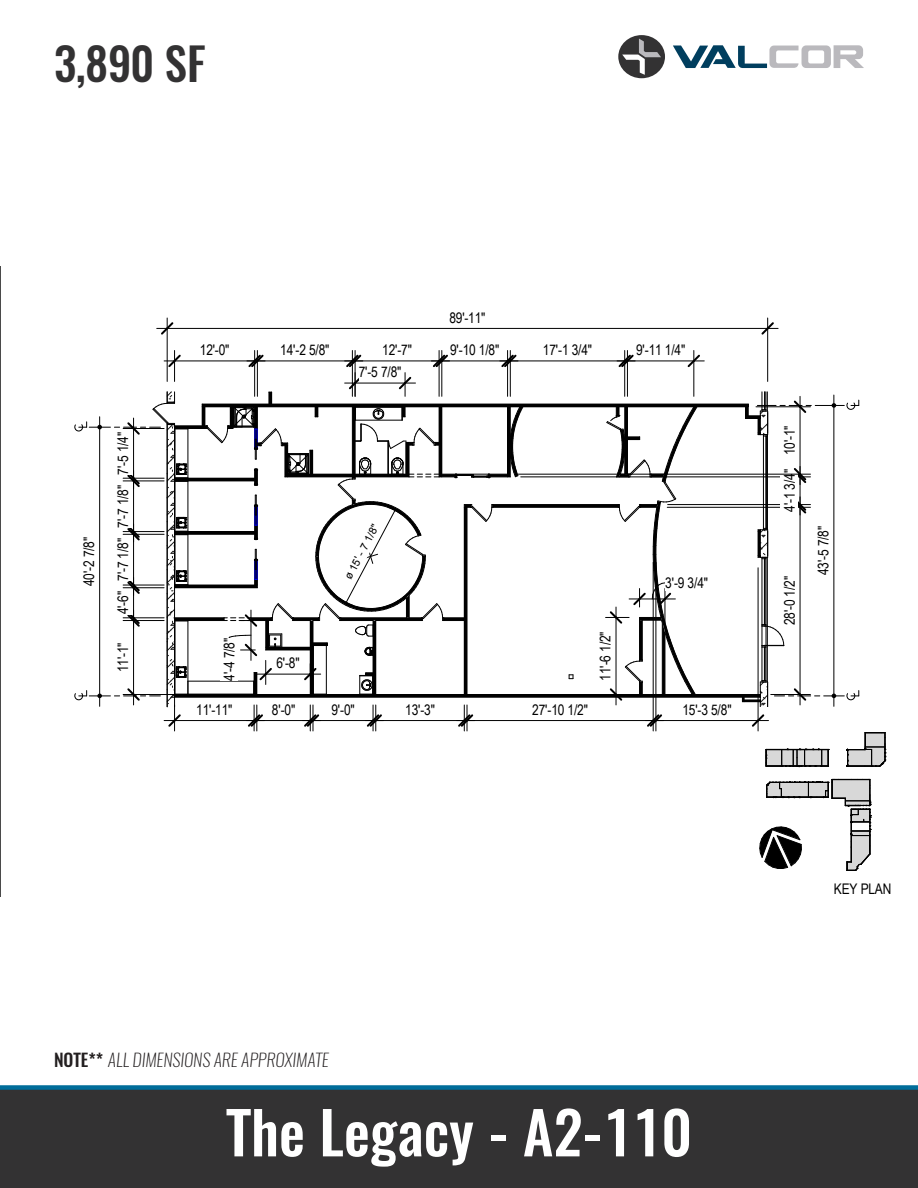
<style>
.page{position:relative;width:918px;height:1188px;background:#fff}
.page>*{position:absolute;margin:0;border:0;box-sizing:border-box;transform-origin:0 0}
.t1{font:500 58.5px "Oswald";color:#fff}
.t2{font:500 45px "Oswald";color:#333233}
.t3{font:italic 200 17.7px "Oswald";color:#231f20}
.t4{font:14.7px "Arial Narrow";letter-spacing:-.01em;color:#000}
.t5{font:10.8px "Arial";color:#000}
.s1{font-weight:500;font-style:normal}
</style>
<div class="page">
<div style="left:0;top:1086px;width:918px;height:102px;background:#333233"></div>
<div style="left:0;top:1085px;width:918px;height:5px;background:#006d9a"></div>
<svg style="left:673px;top:45px;width:191px;height:23px"></svg>
<div style="left:618px;top:35px;width:47px;height:43px;background:#333233;border-radius:50%"></div>
<svg style="left:622px;top:39px;width:39px;height:36px"></svg>
<hr style="left:202px;top:404px;width:546px;height:3px;background:#000">
<hr style="left:175px;top:695px;width:585px;height:2px;background:#000">
<hr style="left:175px;top:697px;width:567px;height:1px;background:#000">
<hr style="left:695px;top:694px;width:65px;height:1px;background:#000">
<hr style="left:157px;top:328px;width:621px;height:1px;background:#000">
<svg style="left:760px;top:318px;width:16px;height:19px"></svg>
<hr style="left:767px;top:328px;width:1px;height:53px;background:#000">
<svg style="left:159px;top:318px;width:16px;height:19px"></svg>
<hr style="left:167px;top:328px;width:1px;height:53px;background:#000">
<hr style="left:645px;top:720px;width:124px;height:1px;background:#000">
<hr style="left:667px;top:507px;width:133px;height:1px;background:#000">
<hr style="left:668px;top:504px;width:132px;height:1px;background:#000">
<hr style="left:521px;top:477px;width:279px;height:1px;background:#000">
<hr style="left:518px;top:474px;width:282px;height:1px;background:#000">
<hr style="left:617px;top:361px;width:87px;height:1px;background:#000">
<svg style="left:74px;top:350px;width:628px;height:381px"></svg>
<hr style="left:627px;top:361px;width:1px;height:35px;background:#000">
<div style="left:636px;top:342px;width:49px;height:16px;background:#fff"></div>
<hr style="left:0;top:266px;width:1px;height:630px;background:#000">
<svg style="left:742px;top:392px;width:144px;height:479px"></svg>
<p class="t2" style="left:54px;top:32px;width:153px">3,890 SF</p>
<p class="t4" style="left:78px;top:586px;width:51px;rotate:-90deg">40'-2 7/8"</p>
<p class="t4" style="left:112px;top:614px;width:184px;rotate:-90deg">4'-6" 7'-7 1/8" 7'-7 1/8" 7'-5 1/4"</p>
<p class="t4" style="left:112px;top:672px;width:31px;rotate:-90deg">11'-1"</p>
<p class="t4" style="left:200px;top:339px;width:31px">12'-0"</p>
<p class="t4" style="left:449px;top:307px;width:38px">89'-11"</p>
<p class="t4" style="left:280px;top:339px;width:51px">14'-2 5/8"</p>
<p class="t4" style="left:382px;top:339px;width:31px">12'-7"</p>
<p class="t4" style="left:450px;top:339px;width:51px">9'-10 1/8"</p>
<p class="t4" style="left:359px;top:361px;width:44px">7'-5 7/8"</p>
<p class="t4" style="left:543px;top:339px;width:51px">17'-1 3/4"</p>
<p class="t4" style="left:636px;top:339px;width:51px">9'-11 1/4"</p>
<p class="t4" style="left:219px;top:681px;width:44px;rotate:-90deg">4'-4 7/8"</p>
<p class="t4" style="left:276px;top:652px;width:25px">6'-8"</p>
<p class="t5" style="left:341px;top:575px;width:62px;rotate:-62deg">ø 15' - 7 1/8"</p>
<p class="t4" style="left:595px;top:681px;width:51px;rotate:-90deg">11'-6 1/2"</p>
<p class="t4" style="left:665px;top:572px;width:44px">3'-9 3/4"</p>
<p class="t4" style="left:196px;top:699px;width:38px">11'-11"</p>
<p class="t4" style="left:272px;top:699px;width:25px">8'-0"</p>
<p class="t4" style="left:331px;top:699px;width:25px">9'-0"</p>
<p class="t4" style="left:405px;top:699px;width:31px">13'-3"</p>
<p class="t4" style="left:532px;top:699px;width:57px">27'-10 1/2"</p>
<p class="t4" style="left:682px;top:699px;width:51px">15'-3 5/8"</p>
<p class="t4" style="left:779px;top:512px;width:88px;rotate:-90deg">4'-1 3/4" 10'-1"</p>
<p class="t4" style="left:779px;top:625px;width:51px;rotate:-90deg">28'-0 1/2"</p>
<p class="t4" style="left:813px;top:575px;width:51px;rotate:-90deg">43'-5 7/8"</p>
<p class="t3" style="left:54px;top:1048px;width:276px"><span class="s1">NOTE**</span> ALL DIMENSIONS ARE APPROXIMATE</p>
<p class="t1" style="left:226px;top:1092px;width:467px">The Legacy - A2-110</p>
<p class="t4" style="left:834px;top:878px;width:59px">KEY PLAN</p>
</div>
